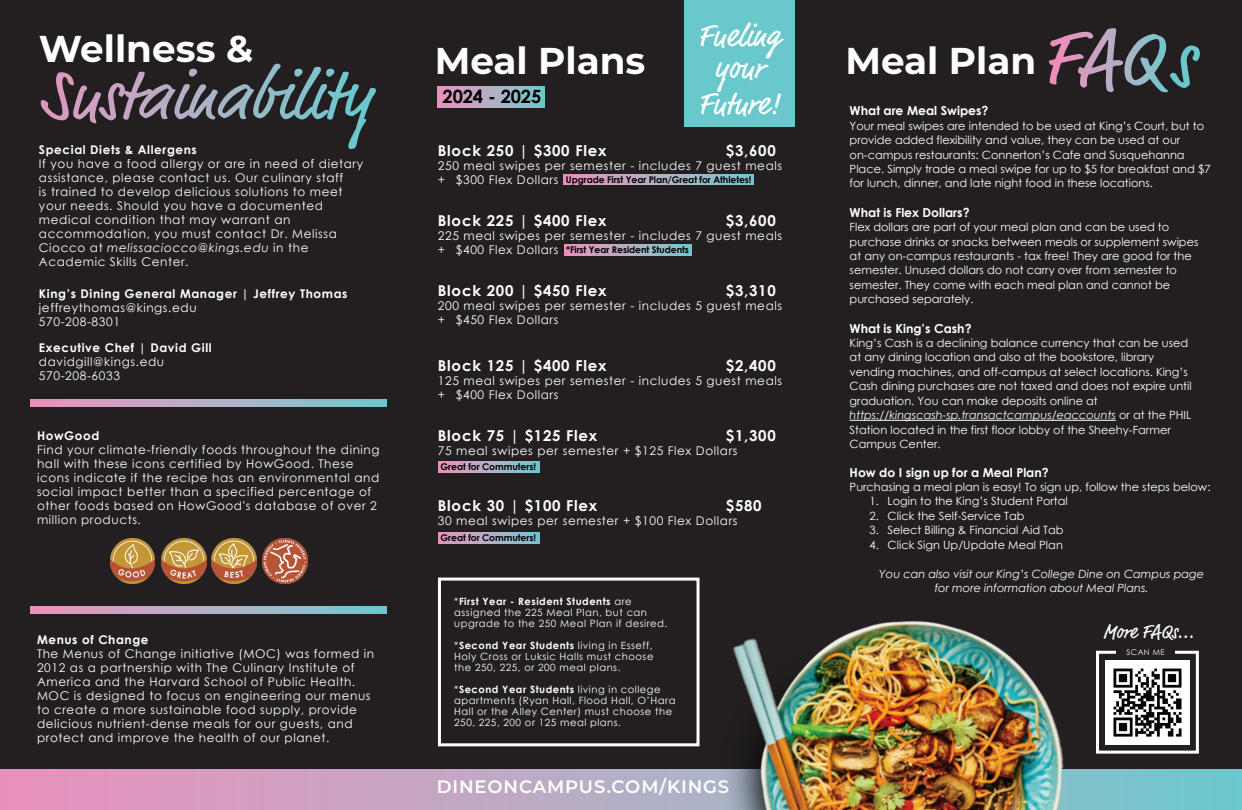
<style>
.page{position:relative;width:1242px;height:810px;background:#231f20}
.page>*{position:absolute;margin:0;border:0;box-sizing:border-box;transform-origin:0 0}
.t1{font:700 37.3px "Montserrat";color:#fff}
.t2{font:32px/32px "Market Pro";letter-spacing:.005em;color:#fff;text-align:center}
.t3{font:20px "Market Pro";color:#fff}
.t4{font:700 18.3px "Century Gothic";letter-spacing:-.005em;color:#000}
.t5{font:600 18px "Montserrat";letter-spacing:.05em;color:#fff}
.t6{font:700 15px "Century Gothic";letter-spacing:.05em;color:#fff}
.t7{font:700 12.4px "Century Gothic";color:#fff}
.t8{font:12px/14px "Century Gothic";letter-spacing:.05em;color:#fff}
.t9{font:700 12px "Century Gothic";letter-spacing:.05em;color:#fff}
.t10{font:italic 12px "Century Gothic";letter-spacing:.05em;color:#fff}
.t11{font:11.3px/14.4px "Century Gothic";color:#fff}
.t12{font:italic 11.3px/14.4px "Century Gothic";color:#fff;text-align:center}
.t13{font:10px/11px "Century Gothic";letter-spacing:.05em;color:#fff}
.t14{font:700 9.3px "Century Gothic";letter-spacing:-.005em;color:#000}
.t15{font:7.9px "Century Gothic";letter-spacing:.05em;color:#fff}
.s1{font-style:normal}
.s2{font-weight:400;font-size:12px;color:#fff}
.s3{font-weight:700}
.s4{font-style:italic}
</style>
<div class="page">
<svg style="left:439px;top:532px;width:100px;height:11px"></svg>
<svg style="left:439px;top:462px;width:100px;height:10px"></svg>
<svg style="left:564px;top:245px;width:127px;height:10px"></svg>
<div style="left:438px;top:86px;width:107px;height:22px;background:linear-gradient(to right,#ee92bd,#74c9ce)"></div>
<hr style="left:850px;top:420px;width:266px;height:1px;background:#fff">
<svg style="left:31px;top:607px;width:356px;height:7px;background:#b0adc5"></svg>
<svg style="left:31px;top:400px;width:356px;height:7px;background:#b0adc5"></svg>
<svg style="left:0;top:770px;width:1242px;height:40px;background:#c2a4c2"></svg>
<svg style="left:41px;top:64px;width:335px;height:85px"></svg>
<img style="left:212px;top:539px;width:45px;height:44px">
<img style="left:263px;top:539px;width:45px;height:44px">
<img style="left:110px;top:539px;width:45px;height:44px">
<img style="left:161px;top:539px;width:45px;height:44px">
<div style="left:685px;top:0;width:110px;height:127px;background:#69c8cc"></div>
<svg style="left:564px;top:174px;width:190px;height:11px;background:#b0adc5"></svg>
<svg style="left:1049px;top:28px;width:151px;height:64px"></svg>
<img style="left:1139px;top:661px;width:50px;height:84px">
<div style="left:1096px;top:651px;width:103px;height:103px;border:3px solid #fff"></div>
<div style="left:1117px;top:649px;width:58px;height:6px;background:#231f20"></div>
<div style="left:438px;top:578px;width:262px;height:168px;border:3px solid #fff"></div>
<img style="left:595px;top:577px;width:544px;height:233px">
<h1 class="t1" style="left:39px;top:22px;width:216px">Wellness &amp;</h1>
<p class="t9" style="left:39px;top:140px;width:159px">Special Diets &amp; Allergens</p>
<p class="t8" style="left:39px;top:156px;width:326px">If you have a food allergy or are in need of dietary</p>
<p class="t8" style="left:39px;top:170px;width:306px">assistance, please contact us. Our culinary staff</p>
<p class="t8" style="left:39px;top:184px;width:305px">is trained to develop delicious solutions to meet</p>
<p class="t8" style="left:39px;top:198px;width:286px">your needs. Should you have a documented</p>
<p class="t8" style="left:39px;top:212px;width:253px">medical condition that may warrant an</p>
<p class="t8" style="left:39px;top:226px;width:300px">accommodation, you must contact Dr. Melissa</p>
<p class="t10" style="left:39px;top:239px;width:271px"><span class="s1">Ciocco at</span> melissaciocco@kings.edu <span class="s1">in the</span></p>
<p class="t8" style="left:39px;top:254px;width:151px">Academic Skills Center.</p>
<h4 class="t9" style="left:39px;top:285px;width:310px">King’s Dining General Manager | Jeffrey Thomas</h4>
<p class="t8" style="left:39px;top:301px;width:159px">jeffreythomas@kings.edu</p>
<p class="t8" style="left:39px;top:315px;width:83px">570-208-8301</p>
<h4 class="t9" style="left:39px;top:338px;width:174px">Executive Chef | David Gill</h4>
<p class="t8" style="left:39px;top:354px;width:127px">davidgill@kings.edu</p>
<p class="t8" style="left:39px;top:368px;width:83px">570-208-6033</p>
<h4 class="t9" style="left:37px;top:426px;width:64px">HowGood</h4>
<p class="t8" style="left:37px;top:442px;width:344px">Find your climate-friendly foods throughout the dining hall with these icons certified by HowGood. These icons indicate if the recipe has an environmental and social impact better than a specified percentage of other foods based on HowGood's database of over 2 million products.</p>
<h4 class="t9" style="left:37px;top:631px;width:113px">Menus of Change</h4>
<p class="t8" style="left:37px;top:647px;width:339px">The Menus of Change initiative (MOC) was formed in 2012 as a partnership with The Culinary Institute of America and the Harvard School of Public Health.<br>MOC is designed to focus on engineering our menus to create a more sustainable food supply, provide delicious nutrient-dense meals for our guests, and protect and improve the health of our planet.</p>
<h1 class="t1" style="left:435px;top:34px;width:212px">Meal Plans</h1>
<h2 class="t4" style="left:443px;top:83px;width:100px">2024 - 2025</h2>
<p class="t2" style="left:698px;top:21px;width:83px">Fueling your</p>
<p class="t2" style="left:698px;top:89px;width:83px">Future!</p>
<p class="t6" style="left:438px;top:139px;width:170px">Block 250 | $300 Flex</p>
<p class="t6" style="left:726px;top:139px;width:51px">$3,600</p>
<p class="t8" style="left:438px;top:159px;width:346px">250 meal swipes per semester - includes 7 guest meals</p>
<p class="t8" style="left:438px;top:173px;width:122px">+ $300 Flex Dollars</p>
<p class="t14" style="left:566px;top:172px;width:187px">Upgrade First Year Plan/Great for Athletes!</p>
<h3 class="t6" style="left:438px;top:209px;width:170px">Block 225 | $400 Flex</h3>
<h3 class="t6" style="left:726px;top:209px;width:51px">$3,600</h3>
<p class="t8" style="left:438px;top:229px;width:346px">225 meal swipes per semester - includes 7 guest meals</p>
<p class="t14" style="left:438px;top:243px;width:253px"><span class="s2">+ $400 Flex Dollars</span> *First Year Resident Students</p>
<h3 class="t6" style="left:438px;top:279px;width:170px">Block 200 | $450 Flex</h3>
<h3 class="t6" style="left:726px;top:279px;width:51px">$3,310</h3>
<p class="t8" style="left:438px;top:299px;width:346px">200 meal swipes per semester - includes 5 guest meals</p>
<p class="t8" style="left:438px;top:313px;width:122px">+ $450 Flex Dollars</p>
<h3 class="t6" style="left:438px;top:354px;width:170px">Block 125 | $400 Flex</h3>
<h3 class="t6" style="left:726px;top:354px;width:51px">$2,400</h3>
<p class="t8" style="left:438px;top:374px;width:346px">125 meal swipes per semester - includes 5 guest meals</p>
<p class="t8" style="left:438px;top:388px;width:122px">+ $400 Flex Dollars</p>
<p class="t6" style="left:438px;top:424px;width:161px">Block 75 | $125 Flex</p>
<p class="t6" style="left:726px;top:424px;width:51px">$1,300</p>
<p class="t8" style="left:438px;top:444px;width:301px">75 meal swipes per semester + $125 Flex Dollars</p>
<h5 class="t14" style="left:441px;top:460px;width:97px">Great for Commuters!</h5>
<p class="t6" style="left:438px;top:494px;width:161px">Block 30 | $100 Flex</p>
<p class="t6" style="left:726px;top:494px;width:37px">$580</p>
<p class="t8" style="left:438px;top:514px;width:301px">30 meal swipes per semester + $100 Flex Dollars</p>
<p class="t14" style="left:441px;top:530px;width:97px">Great for Commuters!</p>
<p class="t13" style="left:454px;top:595px;width:215px">*<span class="s3">First Year - Resident Students</span> are assigned the 225 Meal Plan, but can upgrade to the 250 Meal Plan if desired.</p>
<p class="t13" style="left:454px;top:639px;width:201px;text-align:justify">*<span class="s3">Second Year Students</span> living in Esseff, Holy Cross or Luksic Halls must choose the 250, 225, or 200 meal plans.</p>
<p class="t13" style="left:454px;top:683px;width:223px">*<span class="s3">Second Year Students</span> living in college apartments (Ryan Hall, Flood Hall, O’Hara Hall or the Alley Center) must choose the 250, 225, 200 or 125 meal plans.</p>
<p class="t5" style="left:437px;top:774px;width:294px">DINEONCAMPUS.COM/KINGS</p>
<h1 class="t1" style="left:845px;top:34px;width:192px">Meal Plan</h1>
<h4 class="t7" style="left:850px;top:101px;width:140px">What are Meal Swipes?</h4>
<p class="t11" style="left:850px;top:118px;width:362px">Your meal swipes are intended to be used at King’s Court, but to provide added flexibility and value, they can be used at our on-campus restaurants: Connerton’s Cafe and Susquehanna Place. Simply trade a meal swipe for up to $5 for breakfast and $7 for lunch, dinner, and late night food in these locations.</p>
<h4 class="t7" style="left:850px;top:203px;width:122px">What is Flex Dollars?</h4>
<p class="t11" style="left:850px;top:220px;width:350px">Flex dollars are part of your meal plan and can be used to purchase drinks or snacks between meals or supplement swipes at any on-campus restaurants - tax free! They are good for the semester. Unused dollars do not carry over from semester to semester. They come with each meal plan and cannot be purchased separately.</p>
<h4 class="t7" style="left:850px;top:319px;width:124px">What is King’s Cash?</h4>
<p class="t11" style="left:850px;top:336px;width:344px">King’s Cash is a declining balance currency that can be used at any dining location and also at the bookstore, library vending machines, and off-campus at select locations. King’s Cash dining purchases are not taxed and does not expire until graduation. You can make deposits online at <span class="s4">https://kingscash-sp.transactcampus/eaccounts</span> or at the PHIL Station located in the first floor lobby of the Sheehy-Farmer Campus Center.</p>
<h4 class="t7" style="left:850px;top:463px;width:201px">How do I sign up for a Meal Plan?</h4>
<p class="t11" style="left:850px;top:480px;width:362px">Purchasing a meal plan is easy! To sign up, follow the steps below:</p>
<p class="t11" style="left:870px;top:494px;width:200px">1. Login to the King’s Student Portal</p>
<p class="t11" style="left:870px;top:508px;width:156px">2. Click the Self-Service Tab</p>
<p class="t11" style="left:870px;top:523px;width:195px">3. Select Billing &amp; Financial Aid Tab</p>
<p class="t11" style="left:870px;top:537px;width:195px">4. Click Sign Up/Update Meal Plan</p>
<p class="t12" style="left:879px;top:566px;width:327px">You can also visit our King’s College Dine on Campus page for more information about Meal Plans.</p>
<p class="t3" style="left:1103px;top:618px;width:93px">More FAQs...</p>
<p class="t15" style="left:1127px;top:646px;width:39px">SCAN ME</p>
</div>
